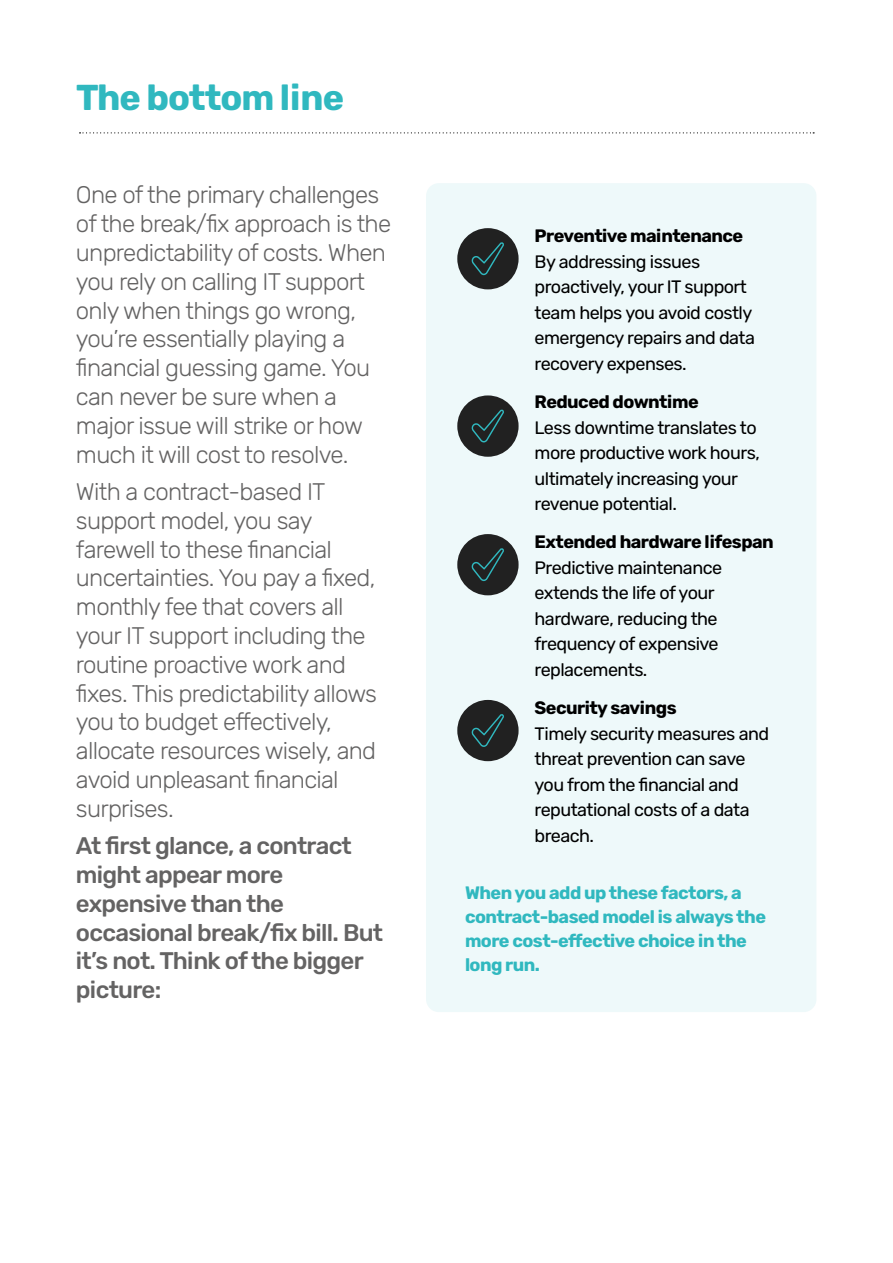
<style>
.page{position:relative;width:893px;height:1263px;background:#fff}
.page>*{position:absolute;margin:0;border:0;box-sizing:border-box;transform-origin:0 0}
.t1{font:700 36px "Rubik";letter-spacing:-.03em;color:#30b8bf}
.t2{font:300 24px/28.8px "Rubik";letter-spacing:-.03em;color:#646363}
.t3{font:500 24px/28.8px "Rubik";letter-spacing:-.03em;color:#646363}
.t4{font:18px/25.5px "Rubik";letter-spacing:-.03em;color:#000}
.t5{font:700 18px/24px "Rubik";letter-spacing:-.03em;color:#30b8bf}
.t6{font:700 18px "Rubik";letter-spacing:-.03em;color:#000}
</style>
<div class="page">
<div style="left:426px;top:183px;width:390px;height:829px;background:#eef9fa;border-radius:13px"></div>
<svg style="left:80px;top:132px;width:734px;height:1px"></svg>
<div style="left:457px;top:228px;width:62px;height:61px;background:#212121;border-radius:50%"></div>
<svg style="left:471px;top:242px;width:33px;height:33px"></svg>
<div style="left:457px;top:395px;width:62px;height:62px;background:#212121;border-radius:50%"></div>
<svg style="left:471px;top:409px;width:33px;height:33px"></svg>
<div style="left:457px;top:534px;width:62px;height:61px;background:#212121;border-radius:50%"></div>
<svg style="left:471px;top:548px;width:33px;height:33px"></svg>
<div style="left:457px;top:700px;width:62px;height:61px;background:#212121;border-radius:50%"></div>
<svg style="left:471px;top:714px;width:33px;height:33px"></svg>
<h1 class="t1" style="left:76px;top:78px;width:269px">The bottom line</h1>
<p class="t2" style="left:76px;top:181px;width:317px">One of the primary challenges of the break/fix approach is the unpredictability of costs. When you rely on calling IT support only when things go wrong, you’re essentially playing a financial guessing game. You can never be sure when a major issue will strike or how much it will cost to resolve.</p>
<p class="t2" style="left:76px;top:478px;width:303px">With a contract-based IT support model, you say farewell to these financial uncertainties. You pay a fixed, monthly fee that covers all your IT support including the routine proactive work and fixes. This predictability allows you to budget effectively, allocate resources wisely, and avoid unpleasant financial surprises.</p>
<p class="t3" style="left:76px;top:832px;width:309px">At first glance, a contract might appear more expensive than the occasional break/fix bill. But it’s not. Think of the bigger picture:</p>
<p class="t6" style="left:535px;top:226px;width:210px">Preventive maintenance</p>
<p class="t4" style="left:535px;top:249px;width:222px">By addressing issues proactively, your IT support team helps you avoid costly emergency repairs and data recovery expenses.</p>
<p class="t6" style="left:535px;top:392px;width:166px">Reduced downtime</p>
<p class="t4" style="left:535px;top:415px;width:227px">Less downtime translates to more productive work hours, ultimately increasing your revenue potential.</p>
<p class="t6" style="left:535px;top:532px;width:241px">Extended hardware lifespan</p>
<p class="t4" style="left:535px;top:555px;width:189px">Predictive maintenance extends the life of your hardware, reducing the frequency of expensive replacements.</p>
<p class="t6" style="left:535px;top:698px;width:144px">Security savings</p>
<p class="t4" style="left:535px;top:721px;width:236px">Timely security measures and threat prevention can save you from the financial and reputational costs of a data breach.</p>
<p class="t5" style="left:465px;top:881px;width:302px">When you add up these factors, a contract-based model is always the more cost-effective choice in the long run.</p>
</div>
